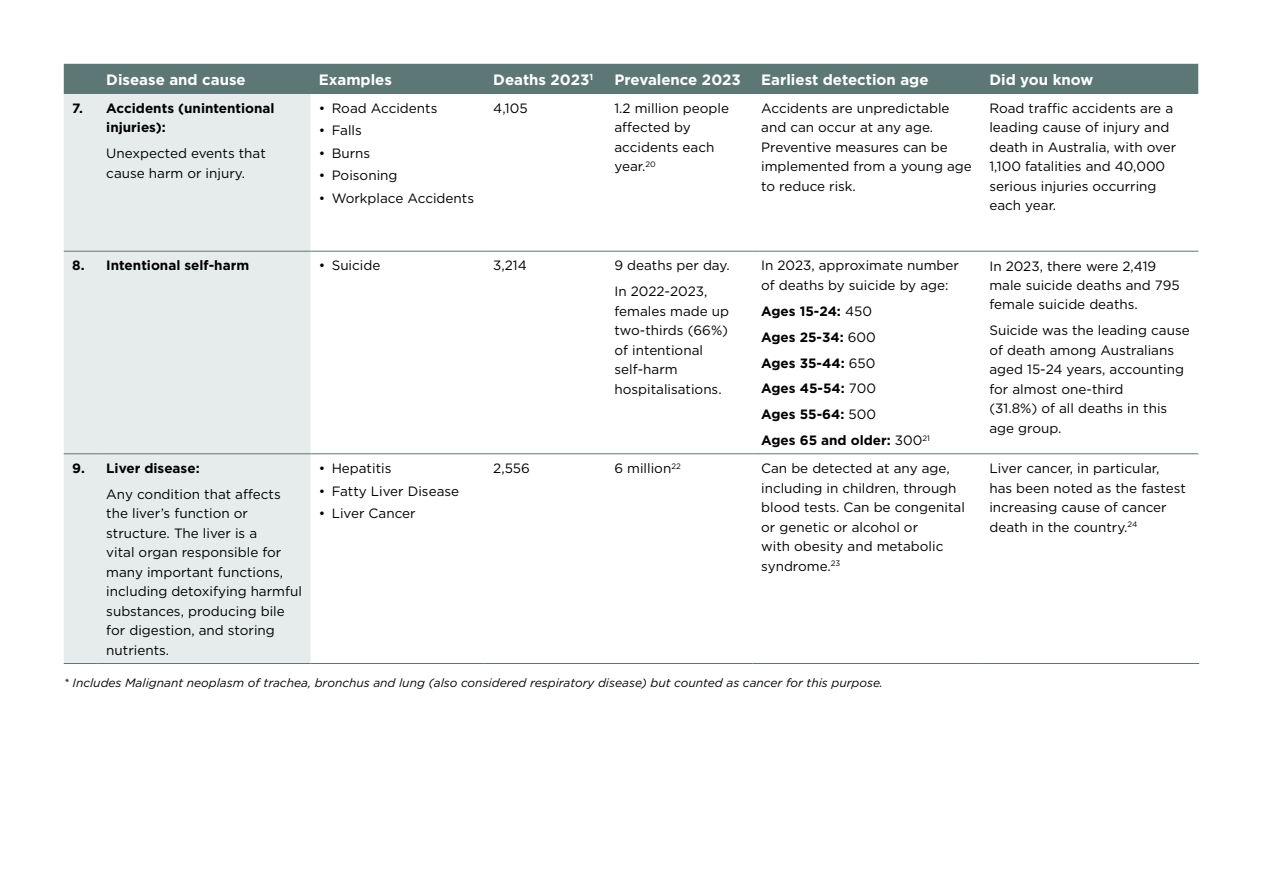
<style>
.page{position:relative;width:1263px;height:893px;background:#fff}
.page>*{position:absolute;margin:0;border:0;box-sizing:border-box;transform-origin:0 0}
.t1{font:700 15px "Gotham";color:#fff}
.t2{font:13.5px/19.5px "Gotham";color:#000}
.t3{font:700 13.5px/26px "Gotham";color:#000}
.t4{font:italic 12px "Gotham";color:#000}
.s1{font-weight:400}
</style>
<div class="page">
<div style="left:64px;top:64px;width:1134px;height:30px;background:#5c7775"></div>
<div style="left:64px;top:94px;width:246px;height:569px;background:#e6ecec"></div>
<hr style="left:64px;top:251px;width:34px;height:1px;background:#5c7775">
<hr style="left:98px;top:251px;width:212px;height:1px;background:#5c7775">
<hr style="left:310px;top:251px;width:175px;height:1px;background:#5c7775">
<hr style="left:485px;top:251px;width:121px;height:1px;background:#5c7775">
<hr style="left:606px;top:251px;width:147px;height:1px;background:#5c7775">
<hr style="left:753px;top:251px;width:228px;height:1px;background:#5c7775">
<hr style="left:981px;top:251px;width:217px;height:1px;background:#5c7775">
<hr style="left:64px;top:453px;width:34px;height:1px;background:#5c7775">
<hr style="left:98px;top:453px;width:212px;height:1px;background:#5c7775">
<hr style="left:310px;top:453px;width:175px;height:1px;background:#5c7775">
<hr style="left:485px;top:453px;width:121px;height:1px;background:#5c7775">
<hr style="left:606px;top:453px;width:147px;height:1px;background:#5c7775">
<hr style="left:753px;top:453px;width:228px;height:1px;background:#5c7775">
<hr style="left:981px;top:453px;width:217px;height:1px;background:#5c7775">
<hr style="left:64px;top:663px;width:34px;height:1px;background:#5c7775">
<hr style="left:98px;top:663px;width:212px;height:1px;background:#5c7775">
<hr style="left:310px;top:663px;width:175px;height:1px;background:#5c7775">
<hr style="left:485px;top:663px;width:121px;height:1px;background:#5c7775">
<hr style="left:606px;top:663px;width:147px;height:1px;background:#5c7775">
<hr style="left:753px;top:663px;width:228px;height:1px;background:#5c7775">
<hr style="left:981px;top:663px;width:218px;height:1px;background:#5c7775">
<p class="t1" style="left:106px;top:70px;width:141px">Disease and cause</p>
<p class="t1" style="left:319px;top:70px;width:75px">Examples</p>
<p class="t1" style="left:493px;top:70px;width:101px">Deaths 2023<sup>1</sup></p>
<p class="t1" style="left:614px;top:70px;width:128px">Prevalence 2023</p>
<p class="t1" style="left:761px;top:70px;width:169px">Earliest detection age</p>
<p class="t1" style="left:989px;top:70px;width:105px">Did you know</p>
<p class="t3" style="left:106px;top:98px;width:170px;line-height:19.5px;text-indent:-34px">7. Accidents (unintentional injuries):</p>
<p class="t2" style="left:106px;top:143px;width:161px">Unexpected events that cause harm or injury.</p>
<p class="t2" style="left:493px;top:98px;width:36px">4,105</p>
<p class="t2" style="left:614px;top:98px;width:116px">1.2 million people affected by accidents each year.<sup>20</sup></p>
<p class="t2" style="left:761px;top:98px;width:212px">Accidents are unpredictable and can occur at any age.<br>Preventive measures can be implemented from a young age to reduce risk.</p>
<p class="t2" style="left:989px;top:98px;width:188px">Road traffic accidents are a leading cause of injury and death in Australia, with over<br>1,100 fatalities and 40,000 serious injuries occurring each year.</p>
<p class="t2" style="left:319px;top:98px;width:120px">• Road Accidents</p>
<p class="t2" style="left:319px;top:121px;width:44px">• Falls</p>
<p class="t2" style="left:319px;top:143px;width:53px">• Burns</p>
<p class="t2" style="left:319px;top:166px;width:80px">• Poisoning</p>
<p class="t2" style="left:319px;top:188px;width:157px">• Workplace Accidents</p>
<p class="t3" style="left:72px;top:253px;width:178px">8. Intentional self-harm</p>
<p class="t2" style="left:319px;top:256px;width:63px">• Suicide</p>
<p class="t2" style="left:493px;top:256px;width:35px">3,214</p>
<p class="t2" style="left:614px;top:252px;width:117px;line-height:26px">9 deaths per day.<br>In 2022-2023,</p>
<p class="t2" style="left:614px;top:301px;width:116px">females made up two-thirds (66%) of intentional self-harm hospitalisations.</p>
<p class="t2" style="left:761px;top:256px;width:199px">In 2023, approximate number of deaths by suicide by age:</p>
<p class="t3" style="left:761px;top:298px;width:170px">Ages 15-24: <span class="s1">450<br></span>Ages 25-34: <span class="s1">600<br></span>Ages 35-44: <span class="s1">650<br></span>Ages 45-54: <span class="s1">700<br></span>Ages 55-64: <span class="s1">500<br></span>Ages 65 and older: <span class="s1">300</span><sup>21</sup></p>
<p class="t2" style="left:989px;top:256px;width:192px">In 2023, there were 2,419 male suicide deaths and 795 female suicide deaths.</p>
<p class="t2" style="left:989px;top:321px;width:202px">Suicide was the leading cause of death among Australians aged 15-24 years, accounting for almost one-third<br>(31.8%) of all deaths in this age group.</p>
<p class="t3" style="left:72px;top:455px;width:129px">9. Liver disease:</p>
<p class="t2" style="left:106px;top:484px;width:197px">Any condition that affects the liver’s function or structure. The liver is a<br>vital organ responsible for many important functions, including detoxifying harmful substances, producing bile for digestion, and storing nutrients.</p>
<p class="t2" style="left:319px;top:458px;width:74px">• Hepatitis</p>
<p class="t2" style="left:319px;top:481px;width:142px">• Fatty Liver Disease</p>
<p class="t2" style="left:319px;top:503px;width:98px">• Liver Cancer</p>
<p class="t2" style="left:493px;top:458px;width:38px">2,556</p>
<p class="t2" style="left:614px;top:458px;width:68px">6 million<sup>22</sup></p>
<p class="t2" style="left:761px;top:458px;width:205px">Can be detected at any age, including in children, through blood tests. Can be congenital or genetic or alcohol or<br>with obesity and metabolic syndrome.<sup>23</sup></p>
<p class="t2" style="left:989px;top:458px;width:198px">Liver cancer, in particular,<br>has been noted as the fastest increasing cause of cancer death in the country.<sup>24</sup></p>
<p class="t4" style="left:64px;top:675px;width:821px">* Includes Malignant neoplasm of trachea, bronchus and lung (also considered respiratory disease) but counted as cancer for this purpose.</p>
</div>
